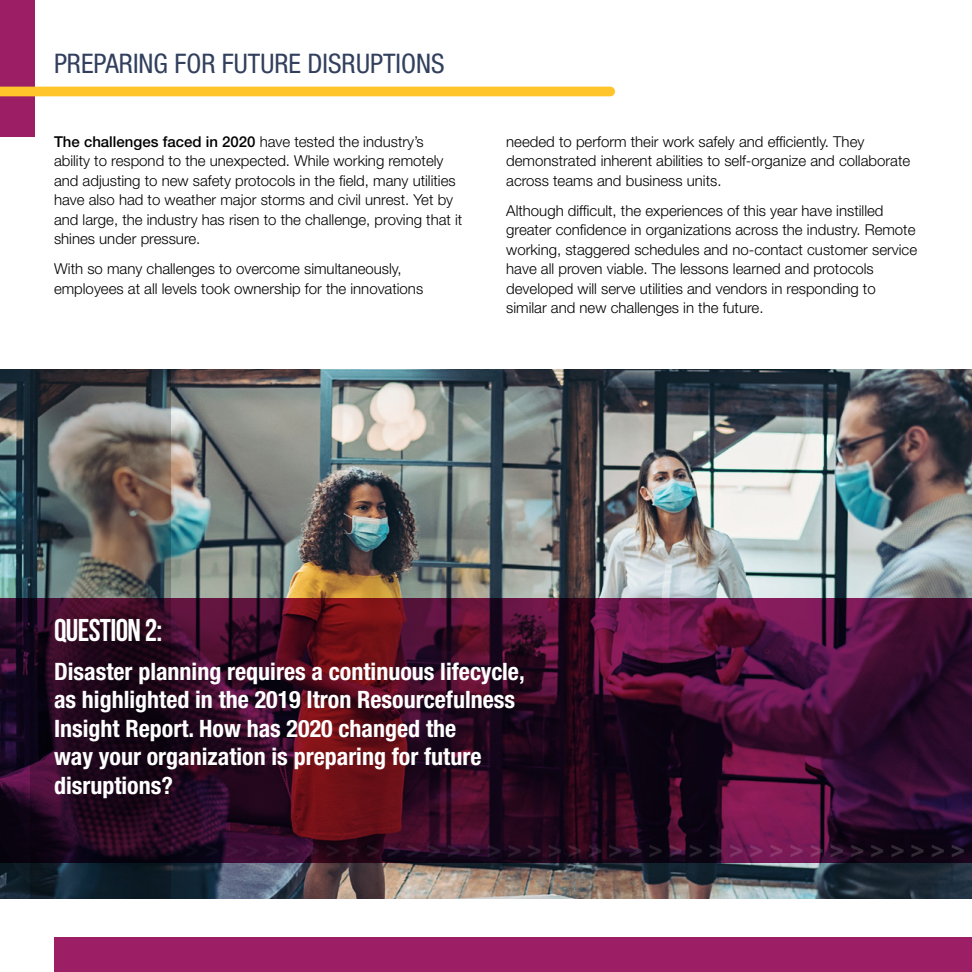
<style>
.page{position:relative;width:972px;height:972px;background:#fff}
.page>*{position:absolute;margin:0;border:0;box-sizing:border-box;transform-origin:0 0}
.t1{font:31.5px "Bebas Neue";letter-spacing:-.02em;color:#fff}
.t2{font:condensed 27px "Helvetica Neue LT Std";color:#32405d}
.t3{font:700 condensed 24px/28.5px "Helvetica Neue LT Std";color:#fff}
.t4{font:300 15px/19.5px "Helvetica Neue LT Std";color:#000}
.s1{font-weight:500}
</style>
<div class="page">
<img style="left:0;top:369px;width:972px;height:530px">
<svg style="left:30px;top:369px;width:141px;height:530px;background:#525453"></svg>
<div style="left:0;top:0;width:35px;height:136px;background:#9c1f65"></div>
<div style="left:0;top:87px;width:615px;height:9px;background:#ffc52b"></div>
<svg style="left:0;top:598px;width:972px;height:265px;background:#390b26"></svg>
<div style="left:54px;top:937px;width:918px;height:35px;background:#9c1f65"></div>
<h2 class="t2" style="left:54px;top:48px;width:392px">PREPARING FOR FUTURE DISRUPTIONS</h2>
<p class="t4" style="left:54px;top:131px;width:410px"><span class="s1">The challenges faced in 2020</span> have tested the industry’s ability to respond to the unexpected. While working remotely and adjusting to new safety protocols in the field, many utilities have also had to weather major storms and civil unrest. Yet by and large, the industry has risen to the challenge, proving that it shines under pressure.</p>
<p class="t4" style="left:54px;top:259px;width:371px">With so many challenges to overcome simultaneously, employees at all levels took ownership for the innovations</p>
<p class="t4" style="left:506px;top:131px;width:405px">needed to perform their work safely and efficiently. They demonstrated inherent abilities to self-organize and collaborate across teams and business units.</p>
<p class="t4" style="left:506px;top:200px;width:412px">Although difficult, the experiences of this year have instilled greater confidence in organizations across the industry. Remote working, staggered schedules and no-contact customer service have all proven viable. The lessons learned and protocols developed will serve utilities and vendors in responding to similar and new challenges in the future.</p>
<h1 class="t1" style="left:54px;top:612px;width:110px">QUESTION 2:</h1>
<h3 class="t3" style="left:54px;top:657px;width:472px">Disaster planning requires a continuous lifecycle, as highlighted in the 2019 Itron Resourcefulness Insight Report. How has 2020 changed the<br>way your organization is preparing for future disruptions?</h3>
</div>
